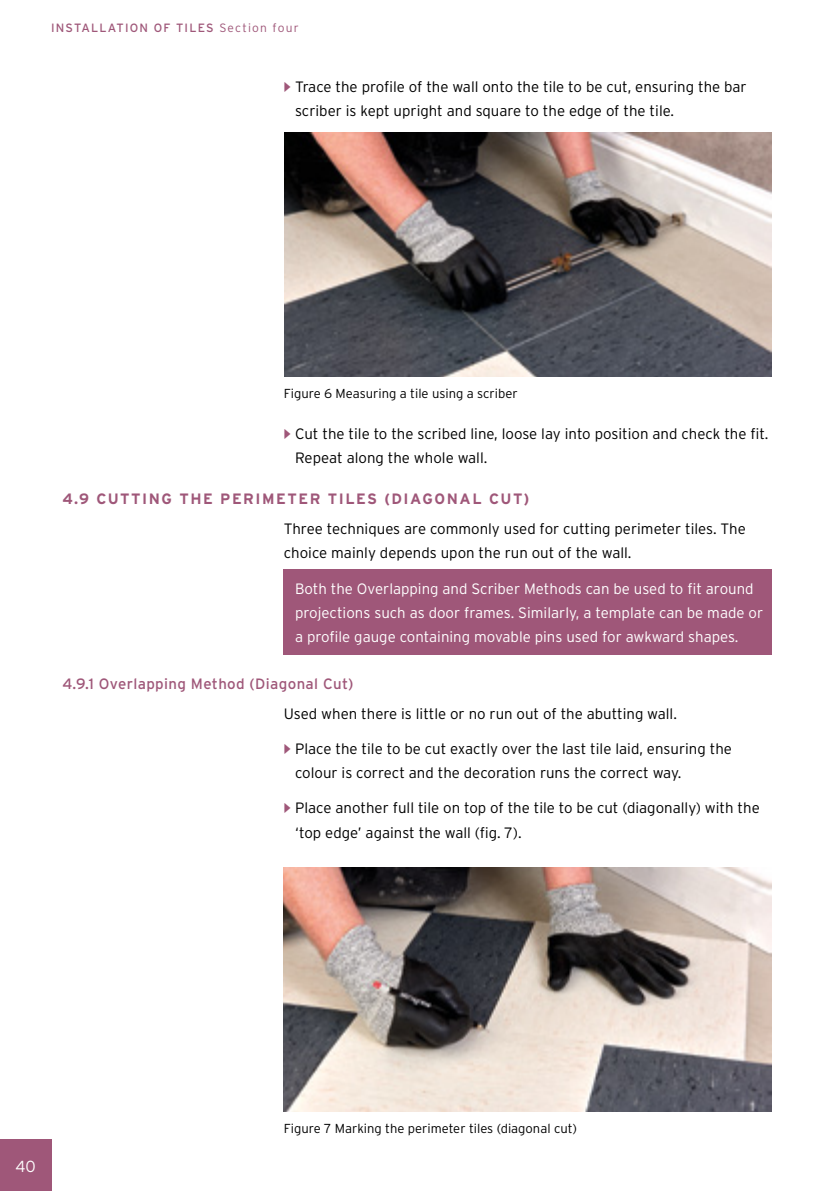
<style>
.page{position:relative;width:840px;height:1191px;background:#fff}
.page>*{position:absolute;margin:0;border:0;box-sizing:border-box;transform-origin:0 0}
.t1{font:300 16px "Interstate";color:#fff}
.t2{font:300 15px/24px "Interstate";color:#000}
.t3{font:300 15px/24px "Interstate";color:#fff}
.t4{font:700 15px "Interstate";letter-spacing:.1em;color:#9f5779}
.t5{font:15px "Interstate";letter-spacing:.025em;color:#9f5779}
.t6{font:300 13px "Interstate";color:#000}
.t7{font:12px "Interstate";letter-spacing:.1em;color:#9f5779}
.s1{font-weight:300}
</style>
<div class="page">
<img style="left:284px;top:132px;width:487px;height:244px">
<img style="left:283px;top:867px;width:488px;height:244px">
<div style="left:283px;top:569px;width:488px;height:86px;background:#9f5779"></div>
<div style="left:0;top:1140px;width:51px;height:51px;background:#9f5779"></div>
<p class="t7" style="left:51px;top:21px;width:249px">INSTALLATION OF TILES <span class="s1">Section four</span></p>
<p class="t2" style="left:295px;top:74px;width:453px">Trace the profile of the wall onto the tile to be cut, ensuring the bar scriber is kept upright and square to the edge of the tile.</p>
<p class="t6" style="left:283px;top:386px;width:235px">Figure 6 Measuring a tile using a scriber</p>
<p class="t2" style="left:295px;top:421px;width:474px">Cut the tile to the scribed line, loose lay into position and check the fit.<br>Repeat along the whole wall.</p>
<p class="t4" style="left:62px;top:490px;width:468px">4.9 CUTTING THE PERIMETER TILES (DIAGONAL CUT)</p>
<p class="t2" style="left:283px;top:516px;width:463px">Three techniques are commonly used for cutting perimeter tiles. The choice mainly depends upon the run out of the wall.</p>
<p class="t3" style="left:295px;top:577px;width:469px">Both the Overlapping and Scriber Methods can be used to fit around projections such as door frames. Similarly, a template can be made or a profile gauge containing movable pins used for awkward shapes.</p>
<p class="t5" style="left:62px;top:675px;width:292px">4.9.1 Overlapping Method (Diagonal Cut)</p>
<p class="t2" style="left:283px;top:701px;width:394px">Used when there is little or no run out of the abutting wall.</p>
<p class="t2" style="left:295px;top:736px;width:438px">Place the tile to be cut exactly over the last tile laid, ensuring the colour is correct and the decoration runs the correct way.</p>
<p class="t2" style="left:295px;top:796px;width:466px">Place another full tile on top of the tile to be cut (diagonally) with the ‘top edge’ against the wall (fig. 7).</p>
<p class="t1" style="left:15px;top:1157px;width:22px">40</p>
<p class="t6" style="left:283px;top:1121px;width:294px">Figure 7 Marking the perimeter tiles (diagonal cut)</p>
</div>
